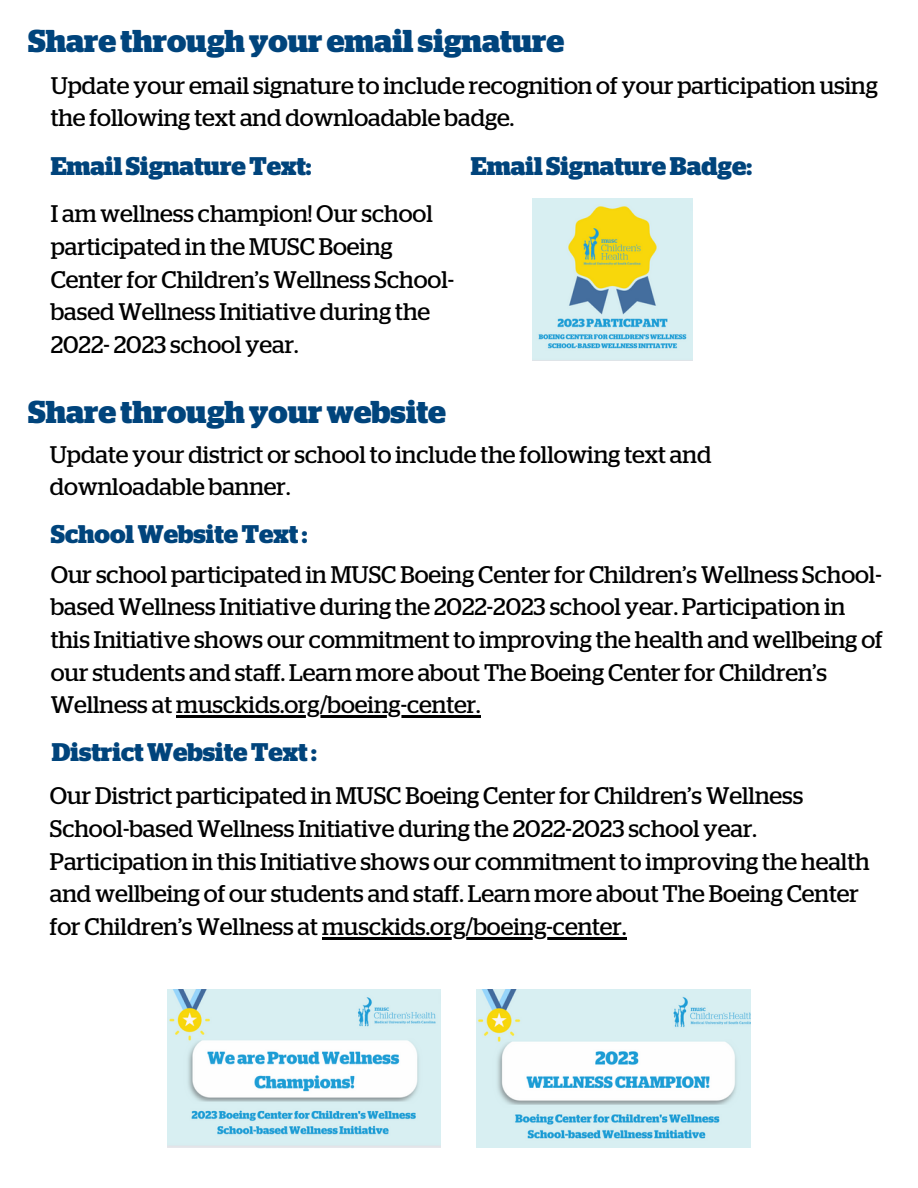
<style>
.page{position:relative;width:918px;height:1188px;background:#fff}
.page>*{position:absolute;margin:0;border:0;box-sizing:border-box;transform-origin:0 0}
.t1{font:700 31.5px "Stag";color:#00447c}
.t2{font:700 25.5px "Stag";color:#00447c}
.t3{font:24px/32.7px "Stag";color:#000}
</style>
<div class="page">
<img style="left:532px;top:198px;width:160px;height:162px">
<img style="left:167px;top:990px;width:274px;height:157px">
<img style="left:477px;top:990px;width:273px;height:157px">
<hr style="left:322px;top:937px;width:304px;height:2px;background:#000">
<hr style="left:176px;top:716px;width:305px;height:2px;background:#000">
<p class="t1" style="left:28px;top:27px;width:538px">Sharethroughyouremail signature</p>
<p class="t3" style="left:51px;top:70px;width:829px">Update your email signature to include recognition of your participation using the following text and downloadable badge.</p>
<p class="t2" style="left:51px;top:155px;width:262px">EmailSignatureText:</p>
<p class="t2" style="left:471px;top:155px;width:283px">EmailSignatureBadge:</p>
<p class="t3" style="left:51px;top:199px;width:405px">I am wellness champion! Our school participated in the MUSC Boeing Center for Children’s Wellness School&shy;based Wellness Initiative during the 2022- 2023 school year.</p>
<p class="t1" style="left:28px;top:398px;width:420px">Sharethroughyourwebsite</p>
<p class="t3" style="left:50px;top:439px;width:663px">Update your district or school to include the following text and downloadable banner.</p>
<p class="t2" style="left:51px;top:523px;width:258px">SchoolWebsiteText:</p>
<p class="t3" style="left:51px;top:559px;width:834px">Our school participated in MUSC Boeing Center for Children’s Wellness School&shy;based Wellness Initiative during the 2022-2023 school year. Participation in this Initiative shows our commitment to improving the health and wellbeing of our students and staff. Learn more about The Boeing Center for Children’s Wellness at musckids.org/boeing-center.</p>
<p class="t2" style="left:52px;top:741px;width:266px">DistrictWebsiteText:</p>
<p class="t3" style="left:50px;top:781px;width:821px">Our District participated in MUSC Boeing Center for Children’s Wellness School-based Wellness Initiative during the 2022-2023 school year.<br>Participation in this Initiative shows our commitment to improving the health and wellbeing of our students and staff. Learn more about The Boeing Center for Children’s Wellness at musckids.org/boeing-center.</p>
</div>
